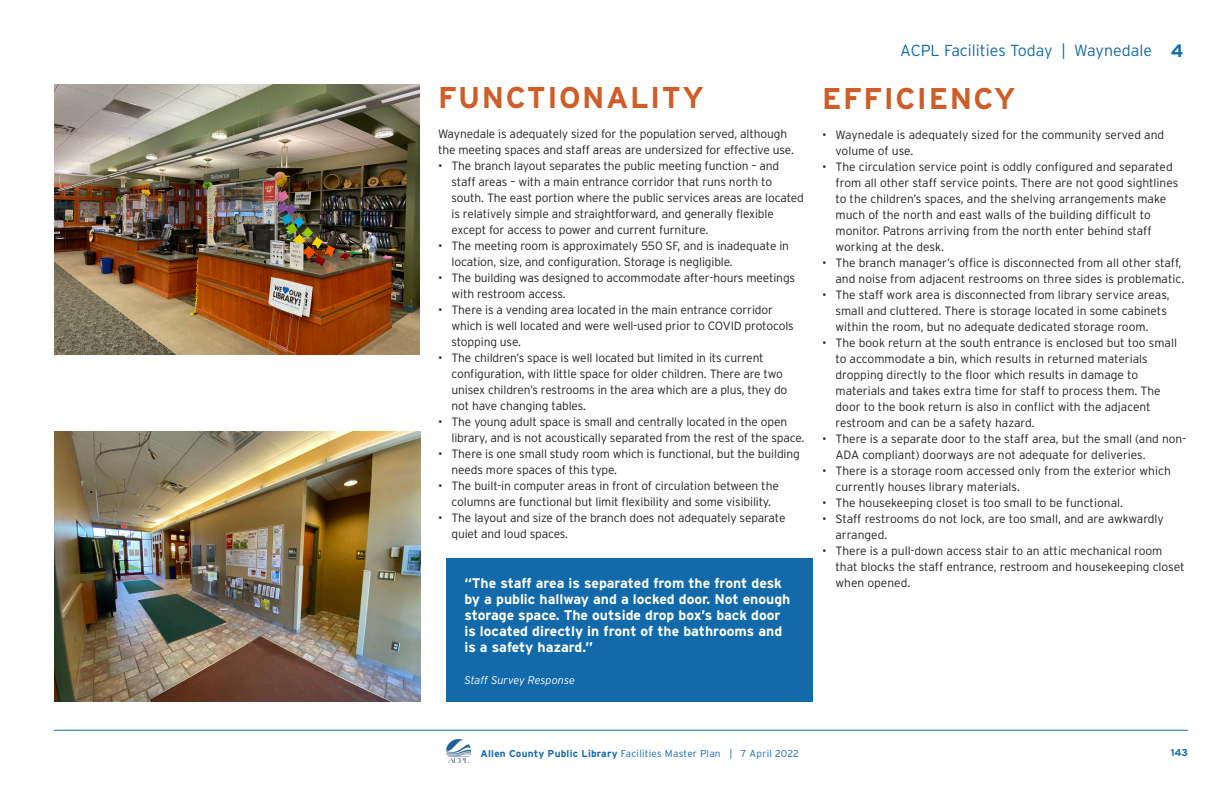
<style>
.page{position:relative;width:1224px;height:792px;background:#fff}
.page>*{position:absolute;margin:0;border:0;box-sizing:border-box;transform-origin:0 0}
.t1{font:700 30px "Interstate";letter-spacing:.05em;color:#cf5d28}
.t2{font:700 18px "Interstate";color:#126aab}
.t3{font:300 16px "Interstate";color:#126aab}
.t4{font:700 14px/16px "Interstate";color:#fff}
.t5{font:300 12px/16px "Interstate";letter-spacing:-.01em;color:#231f20}
.t6{font:italic 300 11px "Interstate";letter-spacing:-.01em;color:#fff}
.t7{font:300 10px "Interstate";letter-spacing:.025em;color:#126aab}
.t8{font:700 10px "Interstate";color:#126aab}
.s1{font-weight:700}
</style>
<div class="page">
<hr style="left:54px;top:730px;width:1134px;height:1px;background:#126aab">
<img style="left:446px;top:739px;width:25px;height:24px">
<img style="left:54px;top:431px;width:366px;height:271px">
<img style="left:54px;top:84px;width:366px;height:271px">
<div style="left:446px;top:559px;width:367px;height:143px;background:#126aab"></div>
<h1 class="t1" style="left:438px;top:81px;width:267px">FUNCTIONALITY</h1>
<p class="t5" style="left:438px;top:125px;width:357px">Waynedale is adequately sized for the population served, although the meeting spaces and staff areas are undersized for effective use.</p>
<p class="t5" style="left:452px;top:157px;width:354px;text-indent:-14px">• The branch layout separates the public meeting function – and staff areas – with a main entrance corridor that runs north to south. The east portion where the public services areas are located is relatively simple and straightforward, and generally flexible except for access to power and current furniture.</p>
<p class="t5" style="left:452px;top:237px;width:339px;text-indent:-14px">• The meeting room is approximately 550 SF, and is inadequate in location, size, and configuration. Storage is negligible.</p>
<p class="t5" style="left:452px;top:269px;width:345px;text-indent:-14px">• The building was designed to accommodate after-hours meetings with restroom access.</p>
<p class="t5" style="left:452px;top:301px;width:344px;text-indent:-14px">• There is a vending area located in the main entrance corridor which is well located and were well-used prior to COVID protocols stopping use.</p>
<p class="t5" style="left:452px;top:349px;width:337px;text-indent:-14px">• The children’s space is well located but limited in its current configuration, with little space for older children. There are two unisex children’s restrooms in the area which are a plus, they do not have changing tables.</p>
<p class="t5" style="left:452px;top:413px;width:354px;text-indent:-14px">• The young adult space is small and centrally located in the open library, and is not acoustically separated from the rest of the space.</p>
<p class="t5" style="left:452px;top:445px;width:350px;text-indent:-14px">• There is one small study room which is functional, but the building needs more spaces of this type.</p>
<p class="t5" style="left:438px;top:477px;width:342px;text-align:center">• The built-in computer areas in front of circulation between the columns are functional but limit flexibility and some visibility.</p>
<p class="t5" style="left:452px;top:509px;width:335px;text-indent:-14px">• The layout and size of the branch does not adequately separate quiet and loud spaces.</p>
<p class="t4" style="left:464px;top:575px;width:328px">“The staff area is separated from the front desk by a public hallway and a locked door. Not enough storage space. The outside drop box’s back door is located directly in front of the bathrooms and is a safety hazard.”</p>
<p class="t6" style="left:464px;top:674px;width:112px">Staff Survey Response</p>
<h3 class="t3" style="left:900px;top:41px;width:253px">ACPL Facilities Today | Waynedale</h3>
<h1 class="t1" style="left:822px;top:82px;width:195px">EFFICIENCY</h1>
<h2 class="t2" style="left:1171px;top:40px;width:14px">4</h2>
<p class="t5" style="left:836px;top:127px;width:330px;text-indent:-14px">• Waynedale is adequately sized for the community served and volume of use.</p>
<p class="t5" style="left:836px;top:159px;width:344px;text-indent:-14px">• The circulation service point is oddly configured and separated from all other staff service points. There are not good sightlines to the children’s spaces, and the shelving arrangements make much of the north and east walls of the building difficult to monitor. Patrons arriving from the north enter behind staff working at the desk.</p>
<p class="t5" style="left:822px;top:255px;width:364px;text-align:right">• The branch manager’s office is disconnected from all other staff, and noise from adjacent restrooms on three sides is problematic.</p>
<p class="t5" style="left:836px;top:287px;width:336px;text-indent:-14px">• The staff work area is disconnected from library service areas, small and cluttered. There is storage located in some cabinets within the room, but no adequate dedicated storage room.</p>
<p class="t5" style="left:836px;top:335px;width:343px;text-indent:-14px">• The book return at the south entrance is enclosed but too small to accommodate a bin, which results in returned materials dropping directly to the floor which results in damage to materials and takes extra time for staff to process them. The door to the book return is also in conflict with the adjacent restroom and can be a safety hazard.</p>
<p class="t5" style="left:836px;top:431px;width:352px;text-indent:-14px">• There is a separate door to the staff area, but the small (and non-<br>ADA compliant) doorways are not adequate for deliveries.</p>
<p class="t5" style="left:836px;top:463px;width:337px;text-indent:-14px">• There is a storage room accessed only from the exterior which currently houses library materials.</p>
<p class="t5" style="left:822px;top:495px;width:303px">• The housekeeping closet is too small to be functional.</p>
<p class="t5" style="left:836px;top:511px;width:330px;text-indent:-14px">• Staff restrooms do not lock, are too small, and are awkwardly arranged.</p>
<p class="t5" style="left:836px;top:543px;width:351px;text-indent:-14px">• There is a pull-down access stair to an attic mechanical room that blocks the staff entrance, restroom and housekeeping closet when opened.</p>
<p class="t7" style="left:480px;top:747px;width:320px"><span class="s1">Allen County Public Library</span> Facilities Master Plan | 7 April 2022</p>
<p class="t8" style="left:1171px;top:747px;width:19px">143</p>
</div>
